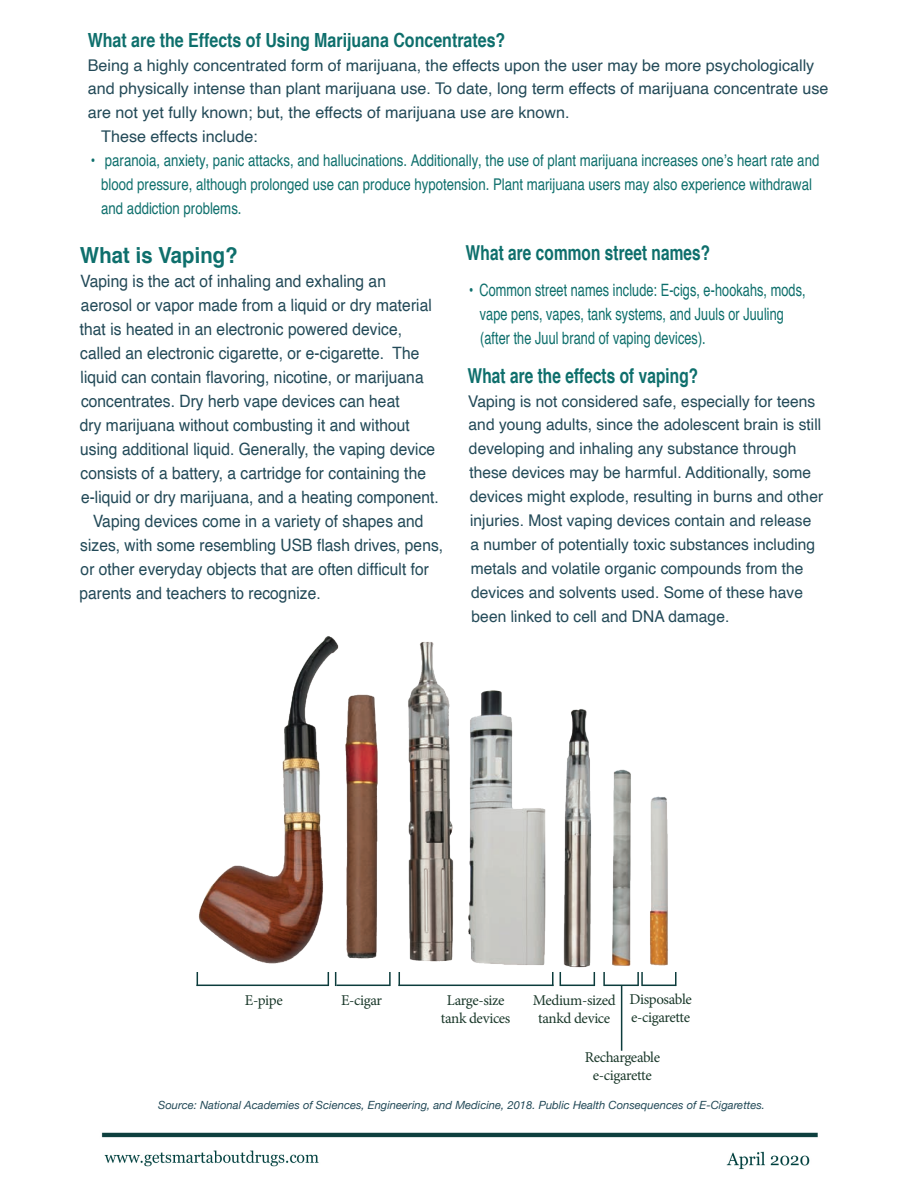
<style>
.page{position:relative;width:918px;height:1188px;background:#fff}
.page>*{position:absolute;margin:0;border:0;box-sizing:border-box;transform-origin:0 0}
.t1{font:700 22.2px "Helvetica";color:#0e6f6c;scale:.92 1}
.t2{font:700 condensed 20.55px "Helvetica";color:#0e6f6c;scale:.92 1}
.t3{font:700 condensed 19.5px "Helvetica";color:#0e6f6c}
.t4{font:16.95px/24px "Helvetica";color:#234a58;scale:.92 1}
.t5{font:condensed 16.95px/24px "Helvetica";color:#0e6f6c;scale:.92 1}
.t6{font:16.2px/24px "Helvetica";color:#234a58}
.t7{font:condensed 16.2px/24px "Helvetica";color:#0e6f6c}
.t8{font:15px/18px "Minion Pro";letter-spacing:-.025em;color:#1b392b;text-align:center}
.t9{font:italic 11.25px "Helvetica Neue";color:#234a58}
</style>
<div class="page">
<img style="left:198px;top:636px;width:470px;height:332px">
<hr style="left:197px;top:985px;width:131px;height:1px;background:#0c3c3c">
<hr style="left:336px;top:985px;width:54px;height:1px;background:#0c3c3c">
<hr style="left:642px;top:985px;width:34px;height:1px;background:#0c3c3c">
<hr style="left:604px;top:985px;width:34px;height:1px;background:#0c3c3c">
<hr style="left:560px;top:985px;width:34px;height:1px;background:#0c3c3c">
<svg style="left:560px;top:972px;width:1px;height:13px"></svg>
<svg style="left:552px;top:972px;width:2px;height:14px"></svg>
<svg style="left:389px;top:972px;width:2px;height:14px"></svg>
<svg style="left:399px;top:972px;width:1px;height:13px"></svg>
<svg style="left:335px;top:972px;width:1px;height:14px"></svg>
<svg style="left:328px;top:972px;width:1px;height:14px"></svg>
<svg style="left:197px;top:972px;width:1px;height:13px"></svg>
<svg style="left:594px;top:972px;width:1px;height:14px"></svg>
<svg style="left:603px;top:972px;width:2px;height:14px"></svg>
<svg style="left:637px;top:972px;width:6px;height:14px"></svg>
<hr style="left:621px;top:986px;width:1px;height:65px;background:#0c3c3c">
<svg style="left:675px;top:972px;width:1px;height:13px"></svg>
<hr style="left:399px;top:985px;width:154px;height:1px;background:#0c3c3c">
<img style="left:101px;top:1132px;width:717px;height:38px">
<h2 class="t3" style="left:88px;top:27px;width:419px">What are the Effects of Using Marijuana Concentrates?</h2>
<p class="t6" style="left:88px;top:53px;width:742px">Being a highly concentrated form of marijuana, the effects upon the user may be more psychologically and physically intense than plant marijuana use. To date, long term effects of marijuana concentrate use are not yet fully known; but, the effects of marijuana use are known.</p>
<p class="t6" style="left:101px;top:125px;width:158px">These effects include:</p>
<p class="t7" style="left:101px;top:148px;width:720px;text-indent:-10px">• paranoia, anxiety, panic attacks, and hallucinations. Additionally, the use of plant marijuana increases one’s heart rate and blood pressure, although prolonged use can produce hypotension. Plant marijuana users may also experience withdrawal and addiction problems.</p>
<h2 class="t1" style="left:80px;top:237px;width:173px">What is Vaping?</h2>
<p class="t4" style="left:80px;top:269px;width:392px">Vaping is the act of inhaling and exhaling an aerosol or vapor made from a liquid or dry material that is heated in an electronic powered device, called an electronic cigarette, or e-cigarette. The liquid can contain flavoring, nicotine, or marijuana concentrates. Dry herb vape devices can heat<br>dry marijuana without combusting it and without using additional liquid. Generally, the vaping device consists of a battery, a cartridge for containing the e-liquid or dry marijuana, and a heating component.</p>
<p class="t4" style="left:80px;top:509px;width:397px;text-indent:13px">Vaping devices come in a variety of shapes and sizes, with some resembling USB flash drives, pens, or other everyday objects that are often difficult for parents and teachers to recognize.</p>
<h2 class="t2" style="left:466px;top:239px;width:268px">What are common street names?</h2>
<p class="t5" style="left:480px;top:277px;width:356px;text-indent:-11px">• Common street names include: E-cigs, e-hookahs, mods, vape pens, vapes, tank systems, and Juuls or Juuling (after the Juul brand of vaping devices).</p>
<h2 class="t2" style="left:468px;top:362px;width:253px">What are the effects of vaping?</h2>
<p class="t6" style="left:468px;top:389px;width:357px">Vaping is not considered safe, especially for teens and young adults, since the adolescent brain is still developing and inhaling any substance through these devices may be harmful. Additionally, some devices might explode, resulting in burns and other injuries. Most vaping devices contain and release<br>a number of potentially toxic substances including metals and volatile organic compounds from the devices and solvents used. Some of these have been linked to cell and DNA damage.</p>
<p class="t8" style="left:245px;top:991px;width:39px">E-pipe</p>
<p class="t8" style="left:341px;top:991px;width:43px">E-cigar</p>
<p class="t8" style="left:441px;top:991px;width:71px">Large-size tank devices</p>
<p class="t8" style="left:629px;top:991px;width:64px;text-align:left">Disposable e-cigarette</p>
<p class="t8" style="left:585px;top:1048px;width:77px">Rechargeable e-cigarette</p>
<p class="t8" style="left:533px;top:991px;width:84px">Medium-sized tankd device</p>
<p class="t9" style="left:158px;top:1096px;width:608px">Source: National Academies of Sciences, Engineering, and Medicine, 2018. Public Health Consequences of E-Cigarettes.</p>
</div>
